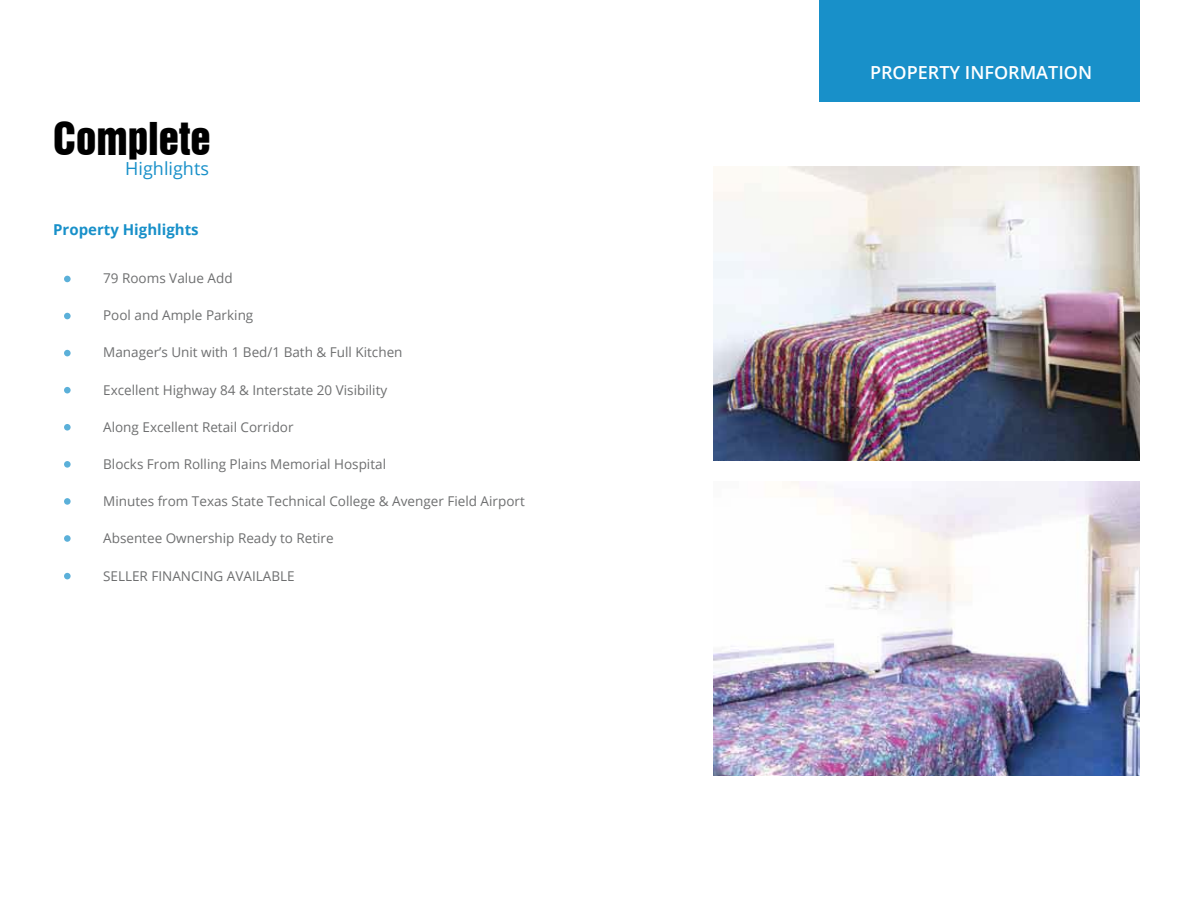
<style>
.page{position:relative;width:1188px;height:918px;background:#fff}
.page>*{position:absolute;margin:0;border:0;box-sizing:border-box;transform-origin:0 0}
.t1{font:41.55px "Swiss 921 BT Regular A";color:#000}
.t2{font:600 18px "Open Sans";color:#fff}
.t3{font:18px "Open Sans";color:#1890c9}
.t4{font:700 15px "Open Sans";color:#1890c9}
.t5{font:13.5px "Open Sans";color:#6e6f70}
</style>
<div class="page">
<div style="left:819px;top:0;width:321px;height:102px;background:#1890c9"></div>
<div style="left:64px;top:276px;width:7px;height:6px;background:#5bb0d9;border-radius:50%"></div>
<div style="left:64px;top:313px;width:7px;height:6px;background:#5bb0d9;border-radius:50%"></div>
<div style="left:64px;top:350px;width:7px;height:6px;background:#5bb0d9;border-radius:50%"></div>
<div style="left:64px;top:387px;width:7px;height:6px;background:#5bb0d9;border-radius:50%"></div>
<div style="left:64px;top:424px;width:7px;height:7px;background:#5bb0d9;border-radius:50%"></div>
<div style="left:64px;top:461px;width:7px;height:7px;background:#5bb0d9;border-radius:50%"></div>
<div style="left:64px;top:498px;width:7px;height:7px;background:#5bb0d9;border-radius:50%"></div>
<div style="left:64px;top:535px;width:7px;height:7px;background:#5bb0d9;border-radius:50%"></div>
<div style="left:64px;top:573px;width:7px;height:6px;background:#5bb0d9;border-radius:50%"></div>
<img style="left:713px;top:166px;width:427px;height:294px">
<img style="left:713px;top:481px;width:427px;height:294px">
<h1 class="t1" style="left:53px;top:111px;width:159px">Complete</h1>
<h2 class="t3" style="left:125px;top:156px;width:85px">Highlights</h2>
<p class="t4" style="left:53px;top:219px;width:147px">Property Highlights</p>
<p class="t5" style="left:103px;top:269px;width:131px">79 Rooms Value Add</p>
<p class="t5" style="left:103px;top:306px;width:152px">Pool and Ample Parking</p>
<p class="t5" style="left:103px;top:343px;width:301px">Manager’s Unit with 1 Bed/1 Bath &amp; Full Kitchen</p>
<p class="t5" style="left:103px;top:380px;width:286px">Excellent Highway 84 &amp; Interstate 20 Visibility</p>
<p class="t5" style="left:103px;top:418px;width:192px">Along Excellent Retail Corridor</p>
<p class="t5" style="left:103px;top:455px;width:284px">Blocks From Rolling Plains Memorial Hospital</p>
<p class="t5" style="left:103px;top:492px;width:423px">Minutes from Texas State Technical College &amp; Avenger Field Airport</p>
<p class="t5" style="left:103px;top:529px;width:232px">Absentee Ownership Ready to Retire</p>
<p class="t5" style="left:103px;top:566px;width:193px">SELLER FINANCING AVAILABLE</p>
<h2 class="t2" style="left:870px;top:60px;width:224px">PROPERTY INFORMATION</h2>
</div>
